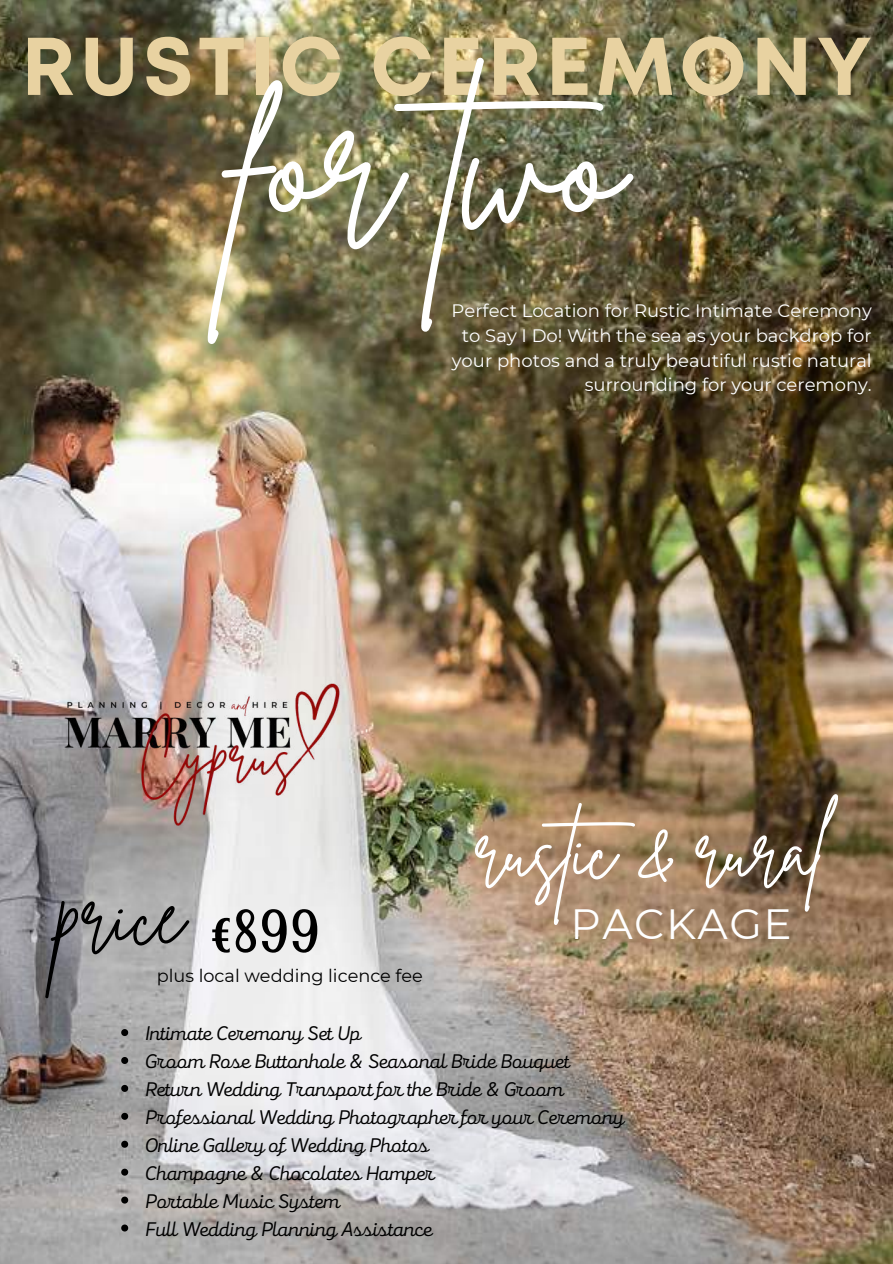
<style>
.page{position:relative;width:893px;height:1264px;background:#fff}
.page>*{position:absolute;margin:0;border:0;box-sizing:border-box;transform-origin:0 0}
.t1{font:186.45px "Brittany Signature";color:#fff}
.t2{font:83.1px "Brittany Signature";letter-spacing:-.03em;color:#fff}
.t3{font:83.1px "Brittany Signature";color:#000}
.t4{font:700 81.6px "Mont";letter-spacing:.05em;color:#e8d2a1}
.t5{font:42.15px "Montserrat";letter-spacing:.035em;color:#fff}
.t6{font:20.4px/27.9px "Mixa";color:#000}
.t7{font:18px/24.8px "Montserrat";color:#fff;text-align:right}
.t8{font:17.7px "Montserrat";color:#000}
</style>
<div class="page">
<img style="left:0;top:0;width:892px;height:1263px">
<img style="left:37px;top:644px;width:315px;height:206px">
<svg style="left:121px;top:1029px;width:7px;height:7px"></svg>
<svg style="left:121px;top:1056px;width:7px;height:7px"></svg>
<svg style="left:121px;top:1084px;width:7px;height:7px"></svg>
<svg style="left:121px;top:1112px;width:7px;height:7px"></svg>
<svg style="left:121px;top:1140px;width:7px;height:7px"></svg>
<svg style="left:121px;top:1168px;width:7px;height:7px"></svg>
<svg style="left:121px;top:1196px;width:7px;height:7px"></svg>
<svg style="left:121px;top:1224px;width:7px;height:7px"></svg>
<h3 class="t4" style="left:21px;top:36px;width:852px">RUSTIC CEREMONY</h3>
<h1 class="t1" style="left:234px;top:38px;width:421px">for two</h1>
<p class="t7" style="left:451px;top:298px;width:422px">Perfect Location for Rustic Intimate Ceremony to Say I Do! With the sea as your backdrop for your photos and a truly beautiful rustic natural surrounding for your ceremony.</p>
<h2 class="t2" style="left:475px;top:794px;width:352px">rustic &amp; rural</h2>
<h2 class="t3" style="left:57px;top:860px;width:265px">price <sub>€899</sub></h2>
<h3 class="t5" style="left:570px;top:898px;width:222px">PACKAGE</h3>
<p class="t8" style="left:157px;top:964px;width:268px">plus local wedding licence fee</p>
<p class="t6" style="left:145px;top:1018px;width:480px">Intimate Ceremony Set Up<br>Groom Rose Buttonhole &amp; Seasonal Bride Bouquet Return Wedding Transport for the Bride &amp; Groom Professional Wedding Photographer for your Ceremony Online Gallery of Wedding Photos<br>Champagne &amp; Chocolates Hamper<br>Portable Music System<br>Full Wedding Planning Assistance</p>
</div>
